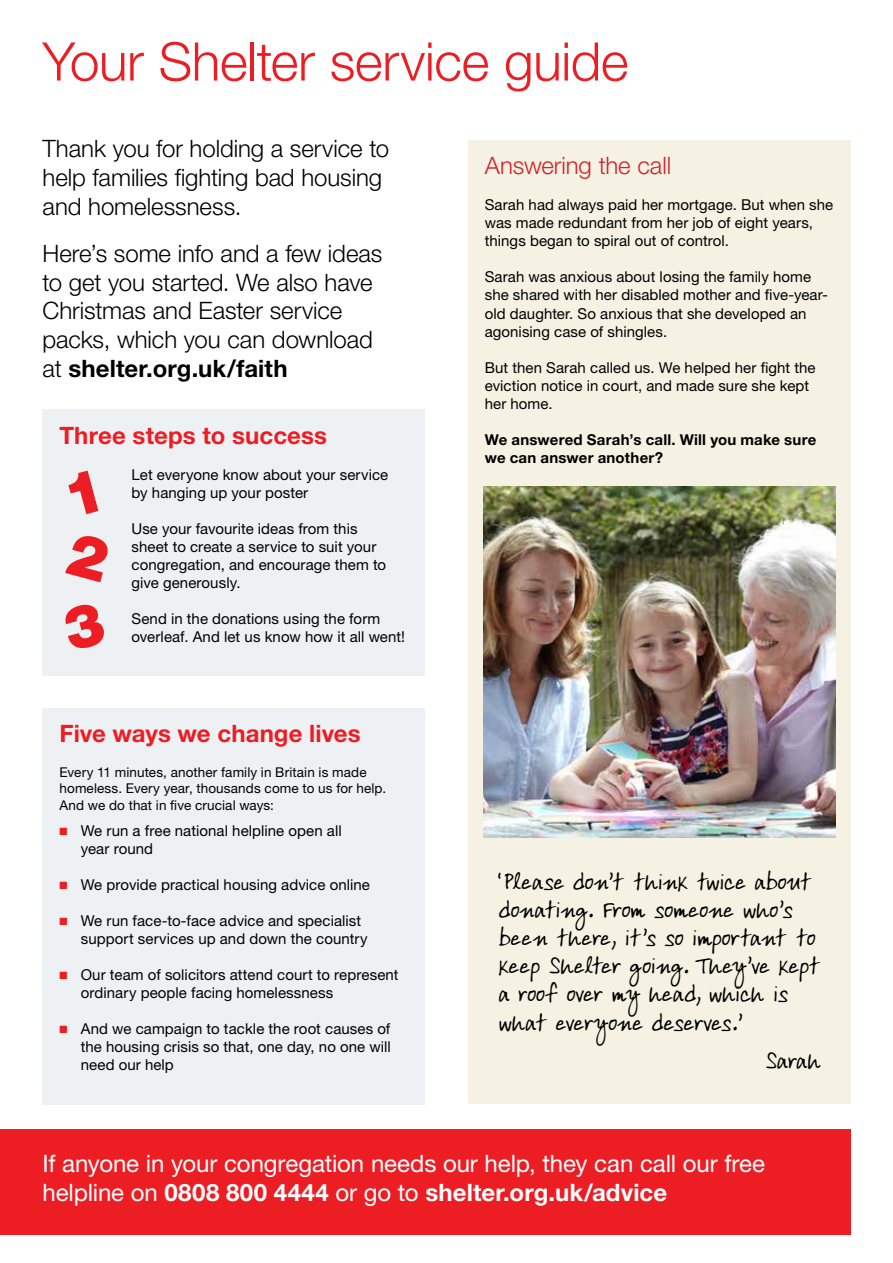
<style>
.page{position:relative;width:893px;height:1263px;background:#fff}
.page>*{position:absolute;margin:0;border:0;box-sizing:border-box;transform-origin:0 0}
.t1{font:300 53.25px "Helvetica Neue LT Pro";letter-spacing:-.01em;color:#ed1d24}
.t2{font:300 24px/28.8px "Helvetica Neue LT Pro";letter-spacing:-.005em;color:#000}
.t3{font:24px/28.8px "Helvetica Neue LT Pro";letter-spacing:-.005em;color:#fff}
.t4{font:700 24px "Helvetica Neue LT Pro";letter-spacing:.005em;color:#ed1d24}
.t5{font:300 24px "Helvetica Neue LT Pro";letter-spacing:-.005em;color:#d2232a}
.t6{font:23.55px/28.2px "Ardleys Hand";letter-spacing:-.01em;color:#000}
.t7{font:15px/18px "Helvetica Neue LT Pro";letter-spacing:.005em;color:#000}
.t8{font:700 15px/18px "Helvetica Neue LT Pro";letter-spacing:.015em;color:#000}
.t9{font:13.5px/16.5px "Helvetica Neue LT Pro";letter-spacing:.01em;color:#000}
.s1{font-weight:700}
.s2{color:#ed1d24}
</style>
<div class="page">
<div style="left:0;top:1129px;width:850px;height:105px;background:#ed1d24"></div>
<div style="left:468px;top:140px;width:382px;height:964px;background:#f5f2e4"></div>
<div style="left:43px;top:409px;width:382px;height:267px;background:#edf1f4"></div>
<div style="left:43px;top:708px;width:382px;height:396px;background:#edf1f4"></div>
<img style="left:483px;top:487px;width:352px;height:351px">
<h1 class="t1" style="left:43px;top:29px;width:587px">Your Shelter service guide</h1>
<h2 class="t2" style="left:43px;top:134px;width:348px">Thank you for holding a service to help families fighting bad housing and homelessness.</h2>
<h2 class="t2" style="left:43px;top:238px;width:341px">Here’s some info and a few ideas to get you started. We also have<br>Christmas and Easter service packs, which you can download at <span class="s1">shelter.org.uk/faith</span></h2>
<h2 class="t4" style="left:60px;top:420px;width:269px">Three steps to success</h2>
<p class="t7" style="left:132px;top:465px;width:258px">Let everyone know about your service by hanging up your poster</p>
<p class="t7" style="left:132px;top:519px;width:256px">Use your favourite ideas from this sheet to create a service to suit your congregation, and encourage them to give generously.</p>
<p class="t7" style="left:132px;top:609px;width:275px">Send in the donations using the form overleaf. And let us know how it all went!</p>
<h2 class="t4" style="left:60px;top:718px;width:303px">Five ways we change lives</h2>
<p class="t9" style="left:60px;top:763px;width:328px">Every 11 minutes, another family in Britain is made homeless. Every year, thousands come to us for help.<br>And we do that in five crucial ways:</p>
<p class="t7" style="left:81px;top:821px;width:262px;text-indent:-21px"><span class="s2">■</span> We run a free national helpline open all year round</p>
<p class="t7" style="left:60px;top:875px;width:312px"><span class="s2">■</span> We provide practical housing advice online</p>
<p class="t7" style="left:81px;top:911px;width:288px;text-indent:-21px"><span class="s2">■</span> We run face-to-face advice and specialist support services up and down the country</p>
<p class="t7" style="left:81px;top:965px;width:319px;text-indent:-21px"><span class="s2">■</span> Our team of solicitors attend court to represent ordinary people facing homelessness</p>
<p class="t7" style="left:81px;top:1019px;width:311px;text-align:justify;text-indent:-21px"><span class="s2">■</span> And we campaign to tackle the root causes of the housing crisis so that, one day, no one will need our help</p>
<h2 class="t5" style="left:485px;top:151px;width:188px">Answering the call</h2>
<p class="t7" style="left:485px;top:196px;width:350px">Sarah had always paid her mortgage. But when she was made redundant from her job of eight years, things began to spiral out of control.</p>
<p class="t7" style="left:485px;top:268px;width:345px">Sarah was anxious about losing the family home she shared with her disabled mother and five-year&shy;old daughter. So anxious that she developed an agonising case of shingles.</p>
<p class="t7" style="left:485px;top:358px;width:332px">But then Sarah called us. We helped her fight the eviction notice in court, and made sure she kept her home.</p>
<p class="t8" style="left:485px;top:430px;width:333px">We answered Sarah’s call. Will you make sure we can answer another?</p>
<h3 class="t6" style="left:499px;top:866px;width:324px">‘Please don’t think twice about donating. From someone who’s been there, it’s so important to keep Shelter going. They’ve kept a roof over my head, which is what everyone deserves.’</h3>
<h3 class="t6" style="left:764px;top:1046px;width:58px">Sarah</h3>
<h2 class="t3" style="left:43px;top:1148px;width:724px">If anyone in your congregation needs our help, they can call our free helpline on <span class="s1">0808 800 4444</span> or go to <span class="s1">shelter.org.uk/advice</span></h2>
</div>
